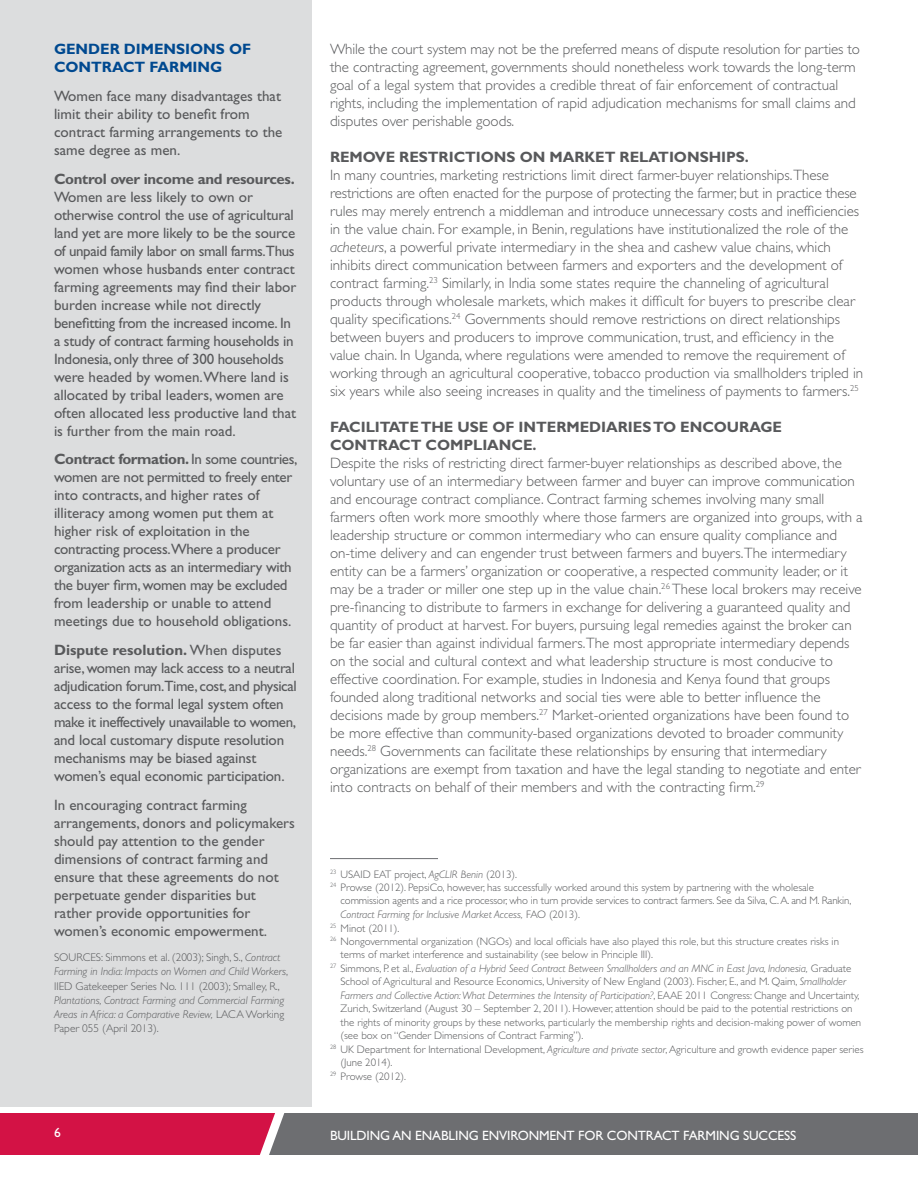
<style>
.page{position:relative;width:918px;height:1188px;background:#fff}
.page>*{position:absolute;margin:0;border:0;box-sizing:border-box;transform-origin:0 0}
.t1{font:300 15px/18px "Gill Sans Std";color:#58595b}
.t2{font:15px/18px "Gill Sans Std";color:#58595b}
.t3{font:700 15px/18px "Gill Sans Std";letter-spacing:-.005em;color:#58595b}
.t4{font:700 15px/18px "Gill Sans Std";letter-spacing:-.005em;color:#004990}
.t5{font:13.5px "Gill Sans Std";letter-spacing:-.01em;color:#fff}
.t6{font:300 11.25px/14.2px "Gill Sans Std";color:#58595b}
.t7{font:italic 300 11.25px/14.2px "Gill Sans Std";color:#58595b;text-align:justify}
.t8{font:300 10.8px "Gill Sans Std";color:#58595b}
.t9{font:italic 300 10.8px "Gill Sans Std";color:#58595b}
.s1{font-weight:700}
.s2{font-style:italic}
.s3{font-style:normal}
</style>
<div class="page">
<svg style="left:0;top:1113px;width:918px;height:42px;background:#8c5465"></svg>
<hr style="left:330px;top:858px;width:108px;height:1px;background:#6d6e71">
<div style="left:0;top:0;width:312px;height:1107px;background:#dcddde"></div>
<p class="t4" style="left:54px;top:40px;width:199px">GENDER DIMENSIONS OF<br>CONTRACT FARMING</p>
<p class="t2" style="left:54px;top:87px;width:230px">Women face many disadvantages that limit their ability to benefit from contract farming arrangements to the same degree as men.</p>
<p class="t3" style="left:54px;top:170px;width:242px">Control over income and resources.</p>
<p class="t2" style="left:54px;top:188px;width:244px">Women are less likely to own or otherwise control the use of agricultural land yet are more likely to be the source of unpaid family labor on small farms.Thus women whose husbands enter contract farming agreements may find their labor burden increase while not directly benefitting from the increased income. In a study of contract farming households in Indonesia, only three of 300 households were headed by women.Where land is allocated by tribal leaders, women are often allocated less productive land that is further from the main road.</p>
<p class="t2" style="left:54px;top:450px;width:245px"><span class="s1">Contract formation.</span> In some countries, women are not permitted to freely enter into contracts, and higher rates of illiteracy among women put them at higher risk of exploitation in the contracting process.Where a producer organization acts as an intermediary with the buyer firm, women may be excluded from leadership or unable to attend meetings due to household obligations.</p>
<p class="t2" style="left:54px;top:641px;width:244px"><span class="s1">Dispute resolution.</span> When disputes arise, women may lack access to a neutral adjudication forum.Time, cost, and physical access to the formal legal system often make it ineffectively unavailable to women, and local customary dispute resolution mechanisms may be biased against women’s equal economic participation.</p>
<p class="t2" style="left:54px;top:796px;width:243px">In encouraging contract farming arrangements, donors and policymakers should pay attention to the gender dimensions of contract farming and ensure that these agreements do not perpetuate gender disparities but rather provide opportunities for women’s economic empowerment.</p>
<p class="t6" style="left:54px;top:950px;width:236px">SOURCES: Simmons et al. (2003); Singh, S., <span class="s2">Contract<br>Farming in India: Impacts on Women and Child Workers</span>,<br>IIED Gatekeeper Series No. 111 (2003); Smalley, R.,</p>
<p class="t7" style="left:54px;top:993px;width:232px">Plantations, Contract Farming and Commercial Farming Areas in Africa: a Comparative Review, <span class="s3">LACA Working Paper 055 (April 2013).</span></p>
<p class="t1" style="left:330px;top:40px;width:532px">While the court system may not be the preferred means of dispute resolution for parties to the contracting agreement, governments should nonetheless work towards the long-term goal of a legal system that provides a credible threat of fair enforcement of contractual rights, including the implementation of rapid adjudication mechanisms for small claims and disputes over perishable goods.</p>
<p class="t3" style="left:330px;top:148px;width:420px">REMOVE RESTRICTIONS ON MARKET RELATIONSHIPS.</p>
<p class="t1" style="left:330px;top:166px;width:535px">In many countries, marketing restrictions limit direct farmer-buyer relationships.These restrictions are often enacted for the purpose of protecting the farmer, but in practice these rules may merely entrench a middleman and introduce unnecessary costs and inefficiencies in the value chain. For example, in Benin, regulations have institutionalized the role of the <span class="s2">acheteurs</span>, a powerful private intermediary in the shea and cashew value chains, which inhibits direct communication between farmers and exporters and the development of contract farming.<sup>23</sup> Similarly, in India some states require the channeling of agricultural products through wholesale markets, which makes it difficult for buyers to prescribe clear quality specifications.<sup>24</sup> Governments should remove restrictions on direct relationships between buyers and producers to improve communication, trust, and efficiency in the value chain. In Uganda, where regulations were amended to remove the requirement of working through an agricultural cooperative, tobacco production via smallholders tripled in six years while also seeing increases in quality and the timeliness of payments to farmers.<sup>25</sup></p>
<p class="t3" style="left:330px;top:418px;width:454px">FACILITATE THE USE OF INTERMEDIARIES TO ENCOURAGE<br>CONTRACT COMPLIANCE.</p>
<p class="t1" style="left:330px;top:454px;width:534px">Despite the risks of restricting direct farmer-buyer relationships as described above, the voluntary use of an intermediary between farmer and buyer can improve communication and encourage contract compliance. Contract farming schemes involving many small farmers often work more smoothly where those farmers are organized into groups, with a leadership structure or common intermediary who can ensure quality compliance and on-time delivery and can engender trust between farmers and buyers.The intermediary entity can be a farmers’ organization or cooperative, a respected community leader, or it may be a trader or miller one step up in the value chain.<sup>26</sup> These local brokers may receive pre-financing to distribute to farmers in exchange for delivering a guaranteed quality and quantity of product at harvest. For buyers, pursuing legal remedies against the broker can be far easier than against individual farmers.The most appropriate intermediary depends on the social and cultural context and what leadership structure is most conducive to effective coordination. For example, studies in Indonesia and Kenya found that groups founded along traditional networks and social ties were able to better influence the decisions made by group members.<sup>27</sup> Market-oriented organizations have been found to be more effective than community-based organizations devoted to broader community needs.<sup>28</sup> Governments can facilitate these relationships by ensuring that intermediary organizations are exempt from taxation and have the legal standing to negotiate and enter into contracts on behalf of their members and with the contracting firm.<sup>29</sup></p>
<p class="t8" style="left:330px;top:868px;width:189px"><sup>23</sup> USAID EAT project, <span class="s2">AgCLIR Benin</span> (2013).</p>
<p class="t8" style="left:330px;top:881px;width:486px"><sup>24</sup> Prowse (2012). PepsiCo, however, has successfully worked around this system by partnering with the wholesale</p>
<p class="t8" style="left:341px;top:895px;width:512px">commission agents and a rice processor, who in turn provide services to contract farmers. See da Silva, C. A. and M. Rankin,</p>
<p class="t9" style="left:341px;top:908px;width:241px">Contract Farming for Inclusive Market Access, <span class="s3">FAO (2013).</span></p>
<p class="t8" style="left:330px;top:922px;width:71px"><sup>25</sup> Minot (2011).</p>
<p class="t8" style="left:330px;top:935px;width:511px"><sup>26</sup> Nongovernmental organization (NGOs) and local officials have also played this role, but this structure creates risks in</p>
<p class="t8" style="left:341px;top:949px;width:314px">terms of market interference and sustainability (see below in Principle III).</p>
<p class="t9" style="left:330px;top:962px;width:523px"><sup>27</sup> <span class="s3">Simmons, P. et al.,</span> Evaluation of a Hybrid Seed Contract Between Smallholders and an MNC in East Java, Indonesia, <span class="s3">Graduate</span></p>
<p class="t8" style="left:341px;top:976px;width:507px">School of Agricultural and Resource Economics, University of New England (2003). Fischer, E., and M. Qaim, <span class="s2">Smallholder</span></p>
<p class="t9" style="left:341px;top:989px;width:521px">Farmers and Collective Action: What Determines the Intensity of Participation?<span class="s3">, EAAE 2011 Congress: Change and Uncertainty,</span></p>
<p class="t8" style="left:341px;top:1003px;width:514px">Zurich, Switzerland (August 30 – September 2, 2011). However, attention should be paid to the potential restrictions on</p>
<p class="t8" style="left:341px;top:1016px;width:522px">the rights of minority groups by these networks, particularly the membership rights and decision-making power of women</p>
<p class="t8" style="left:341px;top:1030px;width:244px">(see box on “Gender Dimensions of Contract Farming”).</p>
<p class="t8" style="left:330px;top:1043px;width:535px"><sup>28</sup> UK Department for International Development, <span class="s2">Agriculture and private sector</span>, Agriculture and growth evidence paper series</p>
<p class="t8" style="left:341px;top:1057px;width:54px">(June 2014).</p>
<p class="t8" style="left:330px;top:1070px;width:78px"><sup>29</sup> Prowse (2012).</p>
<p class="t5" style="left:54px;top:1125px;width:8px">6</p>
<p class="t5" style="left:330px;top:1128px;width:468px">BUILDING AN ENABLING ENVIRONMENT FOR CONTRACT FARMING SUCCESS</p>
</div>
